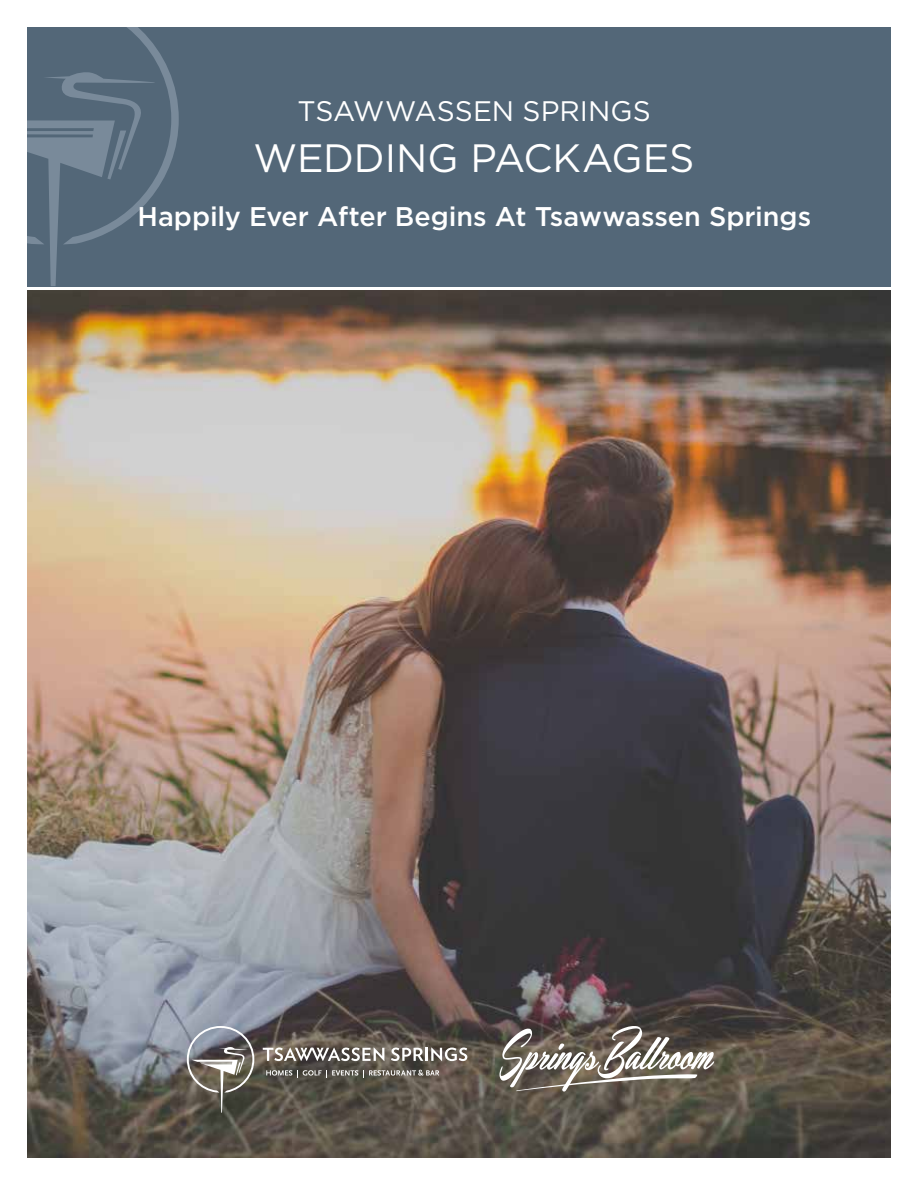
<style>
.page{position:relative;width:918px;height:1188px;background:#fff}
.page>*{position:absolute;margin:0;border:0;box-sizing:border-box;transform-origin:0 0}
.t1{font:39.6px "Gotham";color:#fff}
.t2{font:28.2px "Gotham";color:#fff}
.t3{font:500 27px "Gotham";letter-spacing:-.005em;color:#fff}
</style>
<div class="page">
<img style="left:27px;top:291px;width:864px;height:867px">
<div style="left:27px;top:27px;width:864px;height:259px;background:#536778"></div>
<svg style="left:27px;top:27px;width:152px;height:259px"></svg>
<svg style="left:499px;top:1026px;width:215px;height:66px"></svg>
<svg style="left:187px;top:1026px;width:67px;height:87px;background:#7a7774"></svg>
<svg style="left:391px;top:1048px;width:76px;height:13px"></svg>
<svg style="left:263px;top:1048px;width:121px;height:13px"></svg>
<svg style="left:266px;top:1070px;width:173px;height:7px"></svg>
<p class="t2" style="left:297px;top:93px;width:355px">TSAWWASSEN SPRINGS</p>
<h1 class="t1" style="left:254px;top:133px;width:442px">WEDDING PACKAGES</h1>
<p class="t3" style="left:137px;top:198px;width:675px">Happily Ever After Begins At Tsawwassen Springs</p>
</div>
